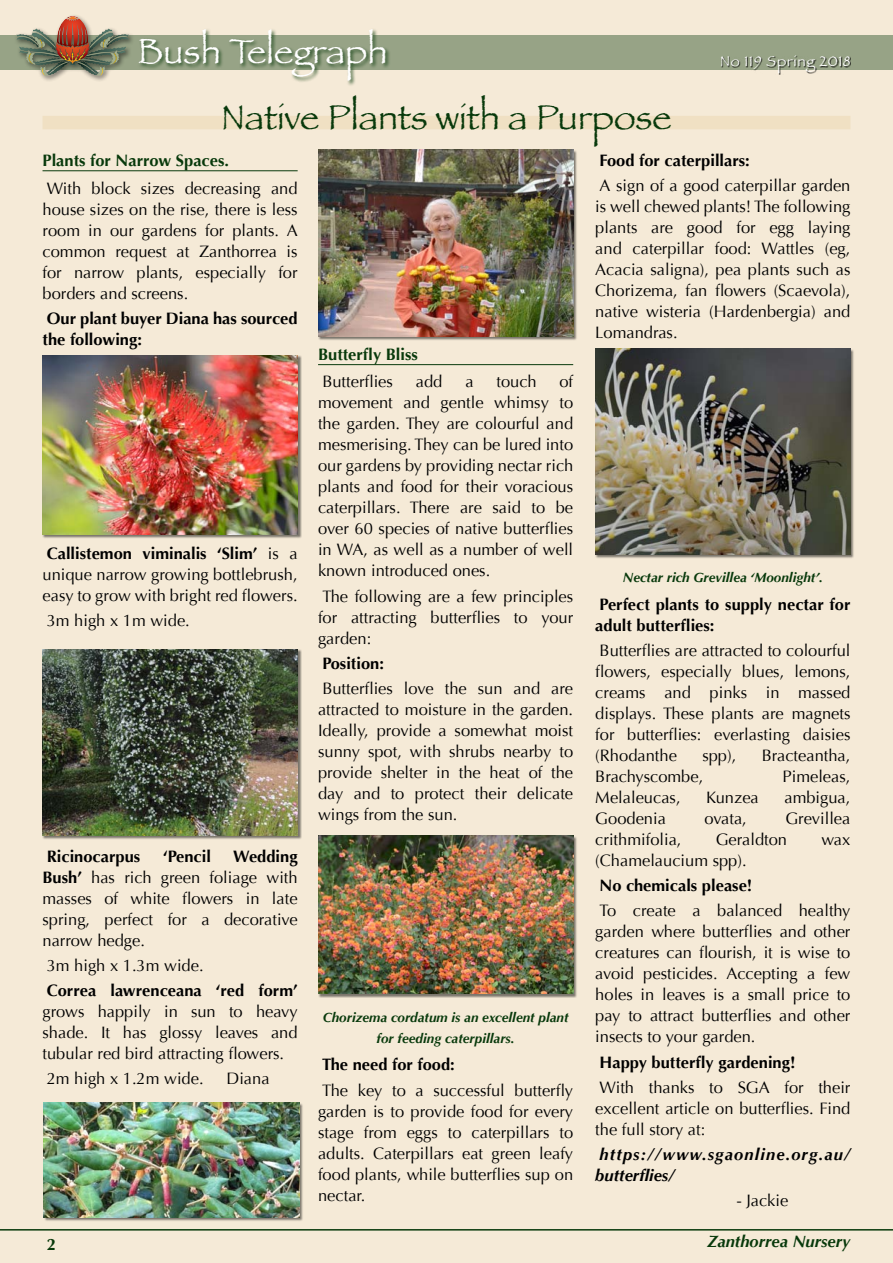
<style>
.page{position:relative;width:893px;height:1263px;background:#f5ead7}
.page>*{position:absolute;margin:0;border:0;box-sizing:border-box;transform-origin:0 0}
.t1{font:36px "Papyrus";color:#08390b}
.t2{font:36px "Papyrus";color:#fff}
.t3{font:16.5px/21px "Optima";color:#000;text-align:justify}
.t4{font:700 16.5px/21px "Optima";color:#000}
.t5{font:italic 700 16.5px/21px "Optima";letter-spacing:.065em;color:#000}
.t6{font:700 16.5px "Optima";color:#08390b}
.t7{font:italic 700 16.5px "Optima";color:#08390b}
.t8{font:15px "Papyrus";letter-spacing:.05em;color:#fff}
.t9{font:italic 700 13.5px/21px "Optima";color:#08390b;text-align:center}
.s1{font-weight:700}
</style>
<div class="page">
<hr style="left:43px;top:170px;width:255px;height:1px;background:#08390b">
<hr style="left:318px;top:364px;width:255px;height:1px;background:#08390b">
<div style="left:43px;top:116px;width:807px;height:13px;background:#f0e0c3"></div>
<div style="left:0;top:35px;width:893px;height:34px;background:#97a386"></div>
<hr style="left:0;top:1229px;width:893px;height:1px;background:#08390b">
<div style="left:137px;top:28px;width:254px;height:58px;background:#08390b;opacity:.75"></div>
<div style="left:721px;top:56px;width:130px;height:19px;background:#000;opacity:.75"></div>
<div style="left:14px;top:14px;width:121px;height:68px;background:#000;opacity:.5"></div>
<img style="left:16px;top:16px;width:113px;height:60px">
<div style="left:43px;top:355px;width:259px;height:183px;background:#000;opacity:.5"></div>
<img style="left:43px;top:355px;width:255px;height:179px">
<div style="left:318px;top:150px;width:259px;height:190px;background:#000;opacity:.5"></div>
<img style="left:318px;top:150px;width:255px;height:186px">
<div style="left:318px;top:836px;width:259px;height:162px;background:#000;opacity:.5"></div>
<img style="left:318px;top:836px;width:255px;height:158px">
<div style="left:595px;top:349px;width:260px;height:209px;background:#000;opacity:.5"></div>
<img style="left:595px;top:349px;width:255px;height:206px">
<div style="left:43px;top:649px;width:259px;height:190px;background:#000;opacity:.5"></div>
<img style="left:43px;top:649px;width:255px;height:187px">
<div style="left:44px;top:1103px;width:259px;height:119px;background:#000;opacity:.5"></div>
<img style="left:44px;top:1103px;width:255px;height:114px">
<h1 class="t2" style="left:137px;top:29px;width:252px">Bush Telegraph</h1>
<h1 class="t1" style="left:221px;top:95px;width:452px">Native Plants with a Purpose</h1>
<p class="t8" style="left:720px;top:52px;width:132px">No 119 Spring 2018</p>
<p class="t6" style="left:43px;top:154px;width:188px">Plants for Narrow Spaces.</p>
<p class="t3" style="left:43px;top:179px;width:257px">With block sizes decreasing and house sizes on the rise, there is less room in our gardens for plants. A common request at Zanthorrea is for narrow plants, especially for borders and screens.</p>
<p class="t4" style="left:43px;top:309px;width:257px">Our plant buyer Diana has sourced the following:</p>
<p class="t3" style="left:43px;top:545px;width:257px"><span class="s1">Callistemon viminalis ‘Slim’</span> is a unique narrow growing bottlebrush, easy to grow with bright red flowers.</p>
<p class="t3" style="left:47px;top:612px;width:145px">3m high x 1m wide.</p>
<p class="t3" style="left:43px;top:847px;width:257px;text-indent:191px"><span class="s1">Wedding Bush’</span> has rich green foliage with masses of white flowers in late spring, perfect for a decorative narrow hedge.</p>
<p class="t3" style="left:47px;top:956px;width:158px">3m high x 1.3m wide.</p>
<p class="t4" style="left:47px;top:982px;width:252px">Correa lawrenceana ‘red form’</p>
<p class="t3" style="left:43px;top:1003px;width:257px">grows happily in sun to heavy shade. It has glossy leaves and tubular red bird attracting flowers.</p>
<p class="t3" style="left:47px;top:1070px;width:158px">2m high x 1.2m wide.</p>
<p class="t3" style="left:227px;top:1070px;width:45px">Diana</p>
<p class="t4" style="left:47px;top:847px;width:95px">Ricinocarpus</p>
<p class="t4" style="left:163px;top:847px;width:49px">‘Pencil</p>
<p class="t6" style="left:318px;top:345px;width:101px">Butterfly Bliss</p>
<p class="t3" style="left:322px;top:371px;width:72px">Butterflies</p>
<p class="t3" style="left:416px;top:371px;width:28px">add</p>
<p class="t3" style="left:465px;top:371px;width:10px">a</p>
<p class="t3" style="left:496px;top:371px;width:42px">touch</p>
<p class="t3" style="left:318px;top:371px;width:257px;text-indent:241px">of movement and gentle whimsy to the garden. They are colourful and mesmerising. They can be lured into our gardens by providing nectar rich plants and food for their voracious caterpillars. There are said to be over 60 species of native butterflies in WA, as well as a number of well known introduced ones.</p>
<p class="t3" style="left:318px;top:587px;width:257px">The following are a few principles for attracting butterflies to your garden:</p>
<p class="t4" style="left:322px;top:654px;width:63px">Position:</p>
<p class="t3" style="left:318px;top:678px;width:257px">Butterflies love the sun and are attracted to moisture in the garden.<br>Ideally, provide a somewhat moist sunny spot, with shrubs nearby to provide shelter in the heat of the day and to protect their delicate wings from the sun.</p>
<p class="t9" style="left:323px;top:1007px;width:247px">Chorizema cordatum is an excellent plant for feeding caterpillars.</p>
<p class="t4" style="left:322px;top:1056px;width:134px">The need for food:</p>
<p class="t3" style="left:318px;top:1080px;width:257px">The key to a successful butterfly garden is to provide food for every stage from eggs to caterpillars to adults. Caterpillars eat green leafy food plants, while butterflies sup on nectar.</p>
<p class="t4" style="left:600px;top:152px;width:152px">Food for caterpillars:</p>
<p class="t3" style="left:595px;top:177px;width:257px">A sign of a good caterpillar garden is well chewed plants! The following plants are good for egg laying and caterpillar food: Wattles (eg, Acacia saligna), pea plants such as Chorizema, fan flowers (Scaevola), native wisteria (Hardenbergia) and Lomandras.</p>
<p class="t9" style="left:623px;top:567px;width:202px">Nectar rich Grevillea ‘Moonlight’.</p>
<p class="t4" style="left:595px;top:595px;width:257px">Perfect plants to supply nectar for adult butterflies:</p>
<p class="t3" style="left:595px;top:640px;width:257px">Butterflies are attracted to colourful flowers, especially blues, lemons, creams and pinks in massed displays. These plants are magnets for butterflies: everlasting daisies (Rhodanthe</p>
<p class="t3" style="left:702px;top:746px;width:35px">spp),</p>
<p class="t3" style="left:762px;top:746px;width:90px">Bracteantha,</p>
<p class="t3" style="left:595px;top:767px;width:109px">Brachyscombe,</p>
<p class="t3" style="left:783px;top:767px;width:69px">Pimeleas,</p>
<p class="t3" style="left:595px;top:788px;width:87px">Melaleucas,</p>
<p class="t3" style="left:706px;top:788px;width:54px">Kunzea</p>
<p class="t3" style="left:784px;top:788px;width:68px">ambigua,</p>
<p class="t3" style="left:595px;top:809px;width:72px">Goodenia</p>
<p class="t3" style="left:704px;top:809px;width:44px">ovata,</p>
<p class="t3" style="left:785px;top:809px;width:67px">Grevillea</p>
<p class="t3" style="left:595px;top:830px;width:88px">crithmifolia,</p>
<p class="t3" style="left:716px;top:830px;width:73px">Geraldton</p>
<p class="t3" style="left:821px;top:830px;width:31px">wax</p>
<p class="t3" style="left:595px;top:851px;width:153px">(Chamelaucium spp).</p>
<p class="t4" style="left:600px;top:877px;width:154px">No chemicals please!</p>
<p class="t3" style="left:595px;top:902px;width:257px">To create a balanced healthy garden where butterflies and other creatures can flourish, it is wise to avoid pesticides. Accepting a few holes in leaves is a small price to pay to attract butterflies and other insects to your garden.</p>
<p class="t4" style="left:600px;top:1052px;width:197px">Happy butterfly gardening!</p>
<p class="t3" style="left:595px;top:1078px;width:257px">With thanks to SGA for their excellent article on butterflies. Find the full story at:</p>
<p class="t5" style="left:595px;top:1144px;width:257px">https://www.sgaonline.org.au/ butterflies/</p>
<p class="t3" style="left:736px;top:1192px;width:53px">- Jackie</p>
<p class="t6" style="left:47px;top:1237px;width:11px">2</p>
<p class="t7" style="left:707px;top:1231px;width:145px">Zanthorrea Nursery</p>
</div>
